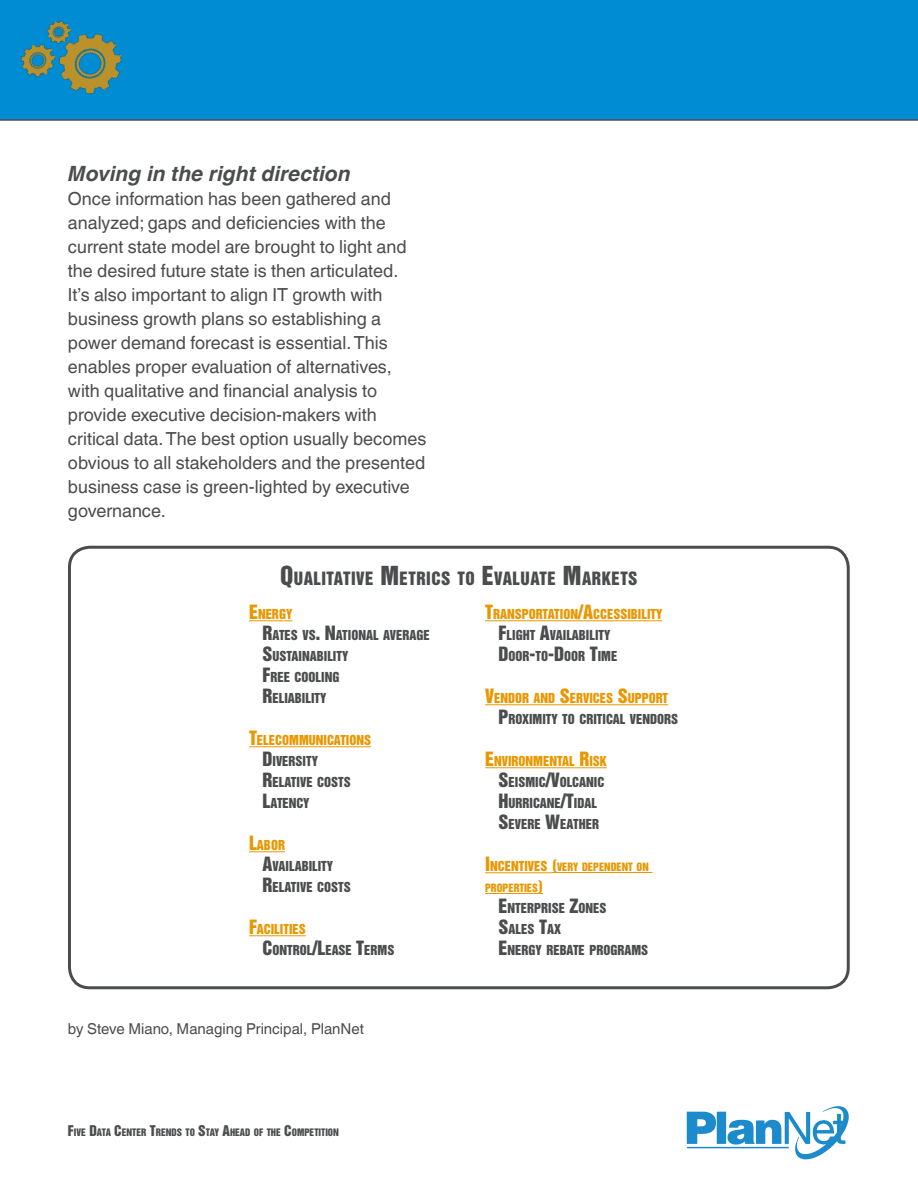
<style>
.page{position:relative;width:918px;height:1188px;background:#fff}
.page>*{position:absolute;margin:0;border:0;box-sizing:border-box;transform-origin:0 0}
.Dark_Grey_Body_Text{font:italic 700 21px "Helvetica World";color:#4b4c4d}
.Dark_Grey_Body_Text-2{font:18px/24px "Helvetica World";color:#4b4c4d}
.t1{font:16.8px "Helvetica Inserat LT Std";letter-spacing:.03em;color:#4b4c4d}
.Dark_Grey_Body_Text-3{font:15px "Helvetica World";color:#4b4c4d}
.t2{font:12.6px "Helvetica Inserat LT Std";color:#4b4c4d}
.t3{font:12.6px "Helvetica Inserat LT Std";color:#e99700}
.t4{font:10.5px/21px "Helvetica Inserat LT Std";color:#e99700}
.t5{font:9.45px "Helvetica Inserat LT Std";color:#4b4c4d}
.s1{font-size:24px}
.s2{font-size:18px}
.s3{font-size:12.6px}
.s4{font-size:15px}
.s5{font-size:13.5px}
</style>
<div class="page">
<div style="left:0;top:0;width:918px;height:121px;background:#008cd2"></div>
<img style="left:50px;top:24px;width:81px;height:80px">
<img style="left:16px;top:39px;width:44px;height:43px">
<img style="left:44px;top:17px;width:30px;height:30px">
<svg style="left:687px;top:1106px;width:162px;height:53px"></svg>
<hr style="left:249px;top:620px;width:43px;height:1px;background:#e99700">
<hr style="left:249px;top:746px;width:122px;height:1px;background:#e99700">
<hr style="left:249px;top:851px;width:36px;height:1px;background:#e99700">
<hr style="left:249px;top:935px;width:57px;height:1px;background:#e99700">
<hr style="left:485px;top:620px;width:177px;height:1px;background:#e99700">
<hr style="left:485px;top:704px;width:183px;height:1px;background:#e99700">
<hr style="left:485px;top:767px;width:122px;height:1px;background:#e99700">
<hr style="left:485px;top:872px;width:67px;height:1px;background:#e99700">
<hr style="left:552px;top:872px;width:101px;height:1px;background:#e99700">
<hr style="left:485px;top:893px;width:58px;height:1px;background:#e99700">
<div style="left:68px;top:546px;width:782px;height:443px;border:3px solid #4b4c4d;border-radius:20px"></div>
<p class="Dark_Grey_Body_Text" style="left:68px;top:161px;width:284px">Moving in the right direction</p>
<p class="Dark_Grey_Body_Text-2" style="left:68px;top:187px;width:360px">Once information has been gathered and analyzed; gaps and deficiencies with the current state model are brought to light and the desired future state is then articulated.<br>It’s also important to align IT growth with business growth plans so establishing a power demand forecast is essential. This enables proper evaluation of alternatives, with qualitative and financial analysis to provide executive decision-makers with critical data. The best option usually becomes obvious to all stakeholders and the presented business case is green-lighted by executive governance.</p>
<p class="t1" style="left:280px;top:568px;width:359px"><span class="s1">Q</span>UALITATIVE <span class="s1">M</span>ETRICS TO <span class="s1">E</span>VALUATE <span class="s1">M</span>ARKETS</p>
<p class="t3" style="left:249px;top:606px;width:45px"><span class="s2">E</span>NERGY</p>
<p class="t2" style="left:262px;top:627px;width:169px"><span class="s2">R</span>ATES VS<span class="s2">. N</span>ATIONAL AVERAGE</p>
<p class="t2" style="left:262px;top:648px;width:87px"><span class="s2">S</span>USTAINABILITY</p>
<p class="t2" style="left:262px;top:669px;width:78px"><span class="s2">F</span>REE COOLING</p>
<p class="t2" style="left:262px;top:690px;width:65px"><span class="s2">R</span>ELIABILITY</p>
<p class="t3" style="left:249px;top:732px;width:124px"><span class="s2">T</span>ELECOMMUNICATIONS</p>
<p class="t2" style="left:262px;top:753px;width:57px"><span class="s2">D</span>IVERSITY</p>
<p class="t2" style="left:262px;top:774px;width:90px"><span class="s2">R</span>ELATIVE COSTS</p>
<p class="t2" style="left:262px;top:795px;width:49px"><span class="s2">L</span>ATENCY</p>
<p class="t3" style="left:249px;top:837px;width:38px"><span class="s2">L</span>ABOR</p>
<p class="t2" style="left:262px;top:858px;width:72px"><span class="s2">A</span>VAILABILITY</p>
<p class="t2" style="left:262px;top:879px;width:90px"><span class="s2">R</span>ELATIVE COSTS</p>
<p class="t3" style="left:249px;top:921px;width:58px"><span class="s2">F</span>ACILITIES</p>
<p class="t2" style="left:262px;top:942px;width:133px"><span class="s2">C</span>ONTROL<span class="s2">/L</span>EASE <span class="s2">T</span>ERMS</p>
<p class="t3" style="left:485px;top:606px;width:179px"><span class="s2">T</span>RANSPORTATION<span class="s2">/A</span>CCESSIBILITY</p>
<p class="t2" style="left:499px;top:627px;width:113px"><span class="s2">F</span>LIGHT <span class="s2">A</span>VAILABILITY</p>
<p class="t2" style="left:499px;top:648px;width:120px"><span class="s2">D</span>OOR<span class="s2">-</span>TO<span class="s2">-D</span>OOR <span class="s2">T</span>IME</p>
<p class="t3" style="left:485px;top:690px;width:185px"><span class="s2">V</span>ENDOR AND <span class="s2">S</span>ERVICES <span class="s2">S</span>UPPORT</p>
<p class="t2" style="left:499px;top:711px;width:181px"><span class="s2">P</span>ROXIMITY TO CRITICAL VENDORS</p>
<p class="t3" style="left:485px;top:753px;width:123px"><span class="s2">E</span>NVIRONMENTAL <span class="s2">R</span>ISK</p>
<p class="t2" style="left:499px;top:774px;width:106px"><span class="s2">S</span>EISMIC<span class="s2">/V</span>OLCANIC</p>
<p class="t2" style="left:499px;top:795px;width:100px"><span class="s2">H</span>URRICANE<span class="s2">/T</span>IDAL</p>
<p class="t2" style="left:499px;top:816px;width:102px"><span class="s2">S</span>EVERE <span class="s2">W</span>EATHER</p>
<p class="t4" style="left:485px;top:857px;width:165px"><span class="s2">I</span><span class="s3">NCENTIVES</span> <span class="s4">(</span>VERY DEPENDENT ON<br>PROPERTIES<span class="s4">)</span></p>
<p class="t2" style="left:499px;top:900px;width:109px"><span class="s2">E</span>NTERPRISE <span class="s2">Z</span>ONES</p>
<p class="t2" style="left:499px;top:921px;width:64px"><span class="s2">S</span>ALES <span class="s2">T</span>AX</p>
<p class="t2" style="left:499px;top:942px;width:151px"><span class="s2">E</span>NERGY REBATE PROGRAMS</p>
<p class="Dark_Grey_Body_Text-3" style="left:68px;top:1020px;width:298px">by Steve Miano, Managing Principal, PlanNet</p>
<p class="t5" style="left:68px;top:1127px;width:273px"><span class="s5">F</span>IVE <span class="s5">D</span>ATA <span class="s5">C</span>ENTER <span class="s5">T</span>RENDS TO <span class="s5">S</span>TAY <span class="s5">A</span>HEAD OF THE <span class="s5">C</span>OMPETITION</p>
</div>
